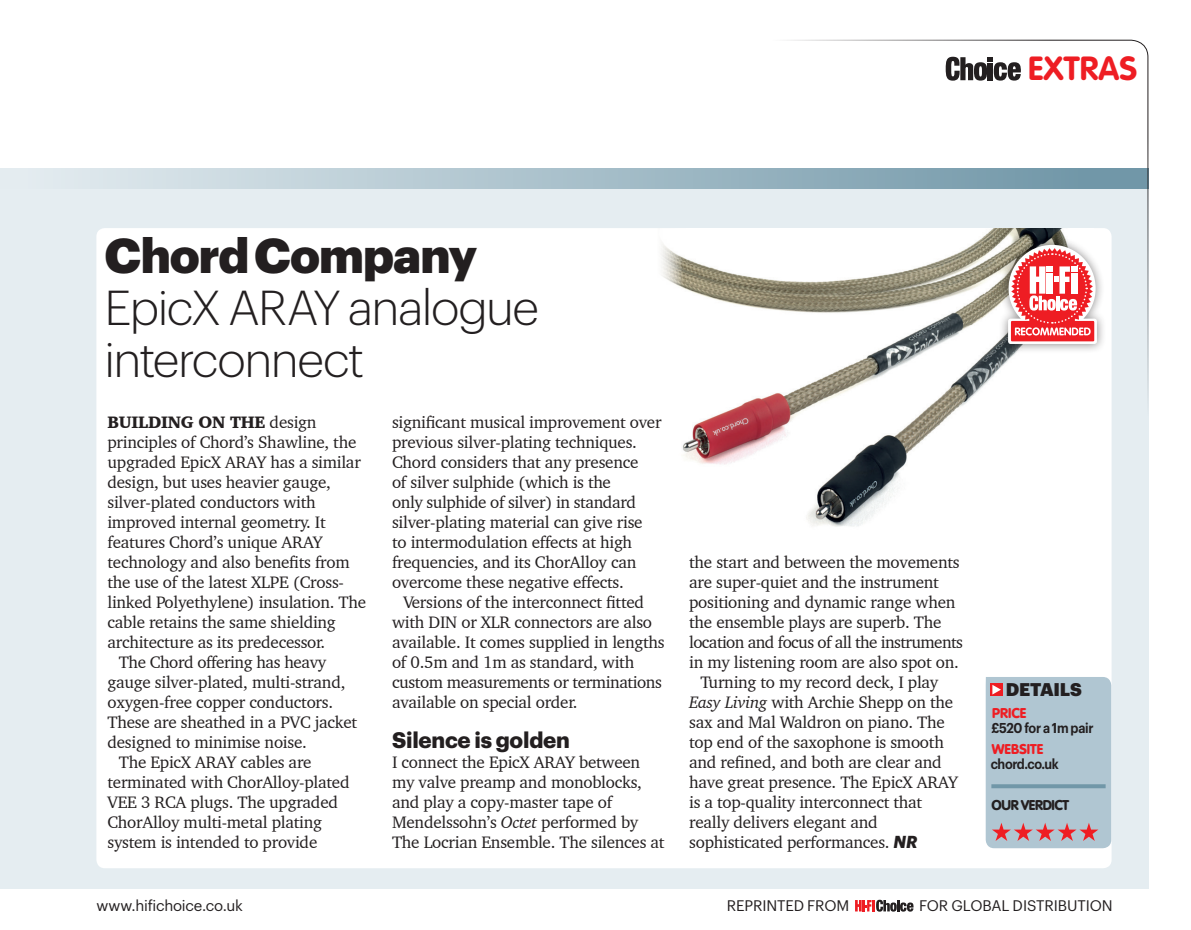
<style>
.page{position:relative;width:1191px;height:930px;background:#fff}
.page>*{position:absolute;margin:0;border:0;box-sizing:border-box;transform-origin:0 0}
.t1{font:300 48px/52px "Graphik";letter-spacing:-.035em;color:#231f20}
.t2{font:900 48px "Graphik";letter-spacing:-.02em;color:#231f20}
.t3{font:700 33px "VAG Rounded Std";letter-spacing:.005em;color:#ee1d23}
.t4{font:700 22px "Graphik";letter-spacing:-.01em;color:#231f20}
.t5{font:900 18px "Graphik";letter-spacing:-.015em;color:#231f20}
.t6{font:17px/20px "Charter BT";letter-spacing:-.015em;color:#231f20}
.t7{font:17px "Charter BT";letter-spacing:-.035em;color:#231f20}
.t8{font:900 17px "Charter BT";letter-spacing:-.015em;color:#231f20}
.t9{font:15px "Graphik";letter-spacing:-.01em;color:#231f20}
.t10{font:600 14px "Graphik";letter-spacing:-.03em;color:#231f20;scale:.9 1}
.t11{font:900 14px "VAG Rounded Std";color:#ee1d23}
.t12{font:900 14px "VAG Rounded Std";letter-spacing:-.03em;color:#231f20}
.s1{font-weight:400}
.s2{font-style:italic}
.s3{font-family:"Graphik";font-weight:700;font-style:italic}
</style>
<div class="page">
<div style="left:0;top:168px;width:1148px;height:720px;background:#e5edf1"></div>
<svg style="left:107px;top:168px;width:606px;height:20px;background:#bacdd5"></svg>
<div style="left:96px;top:228px;width:1015px;height:640px;background:#fff;border-radius:9px"></div>
<img style="left:661px;top:244px;width:238px;height:283px">
<svg style="left:713px;top:39px;width:436px;height:436px"></svg>
<svg style="left:855px;top:900px;width:58px;height:11px"></svg>
<svg style="left:985px;top:677px;width:126px;height:171px;background:#b1c0cb"></svg>
<h2 class="t3" style="left:1028px;top:49px;width:111px">EXTRAS</h2>
<h1 class="t2" style="left:105px;top:219px;width:374px">Chord Company</h1>
<h1 class="t1" style="left:105px;top:278px;width:436px">EpicX ARAY analogue interconnect</h1>
<p class="t8" style="left:107px;top:412px;width:210px">BUILDING ON THE <span class="s1">design</span></p>
<p class="t6" style="left:107px;top:432px;width:250px">principles of Chord’s Shawline, the</p>
<p class="t6" style="left:107px;top:452px;width:255px">upgraded EpicX ARAY has a similar</p>
<p class="t6" style="left:107px;top:472px;width:225px">design, but uses heavier gauge,</p>
<p class="t6" style="left:107px;top:492px;width:210px">silver-plated conductors with</p>
<p class="t6" style="left:107px;top:512px;width:220px">improved internal geometry. It</p>
<p class="t6" style="left:107px;top:532px;width:217px">features Chord’s unique ARAY</p>
<p class="t6" style="left:107px;top:552px;width:244px">technology and also benefits from</p>
<p class="t6" style="left:107px;top:572px;width:238px">the use of the latest XLPE (Cross-</p>
<p class="t6" style="left:107px;top:592px;width:260px">linked Polyethylene) insulation. The</p>
<p class="t6" style="left:107px;top:612px;width:230px">cable retains the same shielding</p>
<p class="t6" style="left:107px;top:632px;width:219px">architecture as its predecessor.</p>
<p class="t6" style="left:119px;top:652px;width:209px">The Chord offering has heavy</p>
<p class="t6" style="left:107px;top:672px;width:239px">gauge silver-plated, multi-strand,</p>
<p class="t6" style="left:107px;top:692px;width:227px">oxygen-free copper conductors.</p>
<p class="t6" style="left:107px;top:712px;width:251px">These are sheathed in a PVC jacket</p>
<p class="t6" style="left:107px;top:732px;width:201px">designed to minimise noise.</p>
<p class="t6" style="left:119px;top:752px;width:194px">The EpicX ARAY cables are</p>
<p class="t6" style="left:107px;top:772px;width:244px">terminated with ChorAlloy-plated</p>
<p class="t6" style="left:107px;top:792px;width:232px">VEE 3 RCA plugs. The upgraded</p>
<p class="t6" style="left:107px;top:812px;width:216px">ChorAlloy multi-metal plating</p>
<p class="t6" style="left:107px;top:832px;width:211px">system is intended to provide</p>
<p class="t6" style="left:392px;top:412px;width:271px">significant musical improvement over previous silver-plating techniques.<br>Chord considers that any presence<br>of silver sulphide (which is the<br>only sulphide of silver) in standard silver-plating material can give rise<br>to intermodulation effects at high frequencies, and its ChorAlloy can overcome these negative effects.</p>
<p class="t6" style="left:392px;top:592px;width:274px;text-indent:11px">Versions of the interconnect fitted with DIN or XLR connectors are also available. It comes supplied in lengths of 0.5m and 1m as standard, with custom measurements or terminations available on special order.</p>
<p class="t4" style="left:392px;top:723px;width:179px">Silence is golden</p>
<p class="t6" style="left:392px;top:752px;width:274px">I connect the EpicX ARAY between my valve preamp and monoblocks, and play a copy-master tape of Mendelssohn’s <span class="s2">Octet</span> performed by The Locrian Ensemble. The silences at</p>
<p class="t6" style="left:689px;top:552px;width:272px">the start and between the movements</p>
<p class="t6" style="left:689px;top:572px;width:251px">are super-quiet and the instrument</p>
<p class="t6" style="left:689px;top:592px;width:268px">positioning and dynamic range when</p>
<p class="t6" style="left:689px;top:612px;width:254px">the ensemble plays are superb. The</p>
<p class="t7" style="left:689px;top:632px;width:275px">location and focus of all the instruments</p>
<p class="t6" style="left:689px;top:652px;width:271px">in my listening room are also spot on.</p>
<p class="t6" style="left:700px;top:672px;width:239px">Turning to my record deck, I play</p>
<p class="t6" style="left:689px;top:692px;width:266px"><span class="s2">Easy Living</span> with Archie Shepp on the</p>
<p class="t6" style="left:689px;top:712px;width:257px">sax and Mal Waldron on piano. The</p>
<p class="t6" style="left:689px;top:732px;width:256px">top end of the saxophone is smooth</p>
<p class="t6" style="left:689px;top:752px;width:254px">and refined, and both are clear and</p>
<p class="t6" style="left:689px;top:772px;width:270px">have great presence. The EpicX ARAY</p>
<p class="t6" style="left:689px;top:792px;width:235px">is a top-quality interconnect that</p>
<p class="t6" style="left:689px;top:812px;width:190px">really delivers elegant and</p>
<p class="t6" style="left:689px;top:832px;width:230px">sophisticated performances. <span class="s3">NR</span></p>
<p class="t5" style="left:1006px;top:675px;width:77px">DETAILS</p>
<p class="t11" style="left:992px;top:705px;width:36px">PRICE</p>
<p class="t10" style="left:991px;top:717px;width:115px">£520 for a 1m pair</p>
<p class="t11" style="left:992px;top:740px;width:52px">WEBSITE</p>
<p class="t10" style="left:990px;top:753px;width:77px">chord.co.uk</p>
<p class="t12" style="left:991px;top:797px;width:80px">OUR VERDICT</p>
<p class="t9" style="left:96px;top:895px;width:148px">WWW.HIFICHOICE.CO.UK</p>
<p class="t9" style="left:727px;top:895px;width:124px">REPRINTED FROM</p>
<p class="t9" style="left:919px;top:895px;width:195px">FOR GLOBAL DISTRIBUTION</p>
</div>
